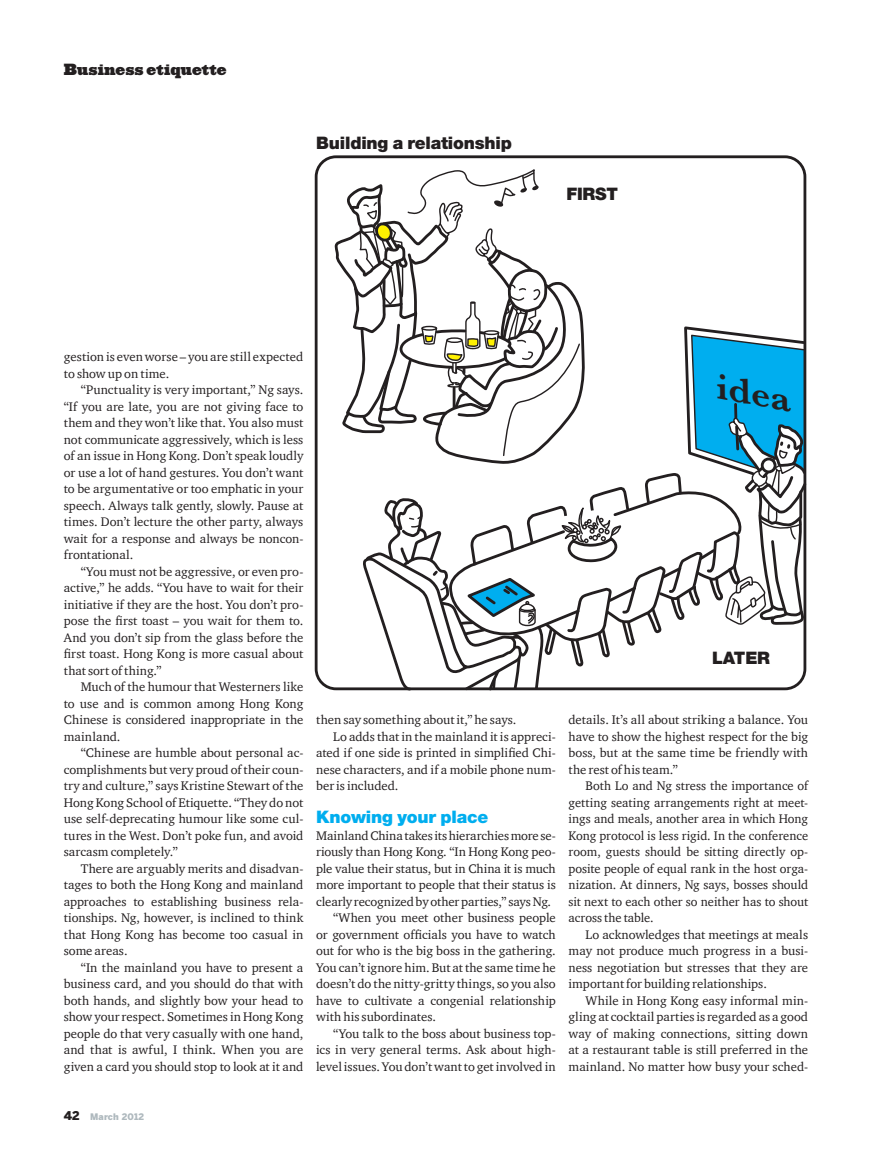
<style>
.page{position:relative;width:872px;height:1170px;background:#fff}
.page>*{position:absolute;margin:0;border:0;box-sizing:border-box;transform-origin:0 0}
.t1{font:italic 700 36.15px "M Sung HK";color:#231f20;scale:1.06 1}
.Subhead{font:900 17.25px "Helvetica Neue";letter-spacing:-.01em;color:#231f20}
.Subhead-2{font:900 17.25px "Helvetica Neue";letter-spacing:-.01em;color:#00aeef}
.APlus_Strap_SideBar{font:900 15px "Ziggurat";letter-spacing:.01em;color:#231f20}
.Copy_-_Indent{font:12.75px/16.5px "ITC Charter Com";color:#231f20;text-align:justify}
.t2{font:900 9px "Benton Sans";letter-spacing:.02em;color:#afb9be}
.s1{font-size:12px;color:#231f20}
</style>
<div class="page">
<svg style="left:334px;top:167px;width:473px;height:524px"></svg>
<p class="APlus_Strap_SideBar" style="left:64px;top:57px;width:164px">Business etiquette</p>
<p class="Subhead" style="left:316px;top:132px;width:197px">Building a relationship</p>
<p class="Subhead" style="left:566px;top:183px;width:53px">FIRST</p>
<p class="Copy_-_Indent" style="left:64px;top:348px;width:241px">gestion is even worse – you are still expected to show up on time.</p>
<p class="Copy_-_Indent" style="left:64px;top:381px;width:241px;text-indent:17px">“Punctuality is very important,” Ng says. “If you are late, you are not giving face to them and they won’t like that. You also must not communicate aggressively, which is less of an issue in Hong Kong. Don’t speak loudly or use a lot of hand gestures. You don’t want to be argumentative or too emphatic in your speech. Always talk gently, slowly. Pause at times. Don’t lecture the other party, always wait for a response and always be noncon&shy;frontational.</p>
<p class="Copy_-_Indent" style="left:64px;top:562px;width:241px;text-indent:17px">“You must not be aggressive, or even pro&shy;active,” he adds. “You have to wait for their initiative if they are the host. You don’t pro&shy;pose the first toast – you wait for them to.<br>And you don’t sip from the glass before the first toast. Hong Kong is more casual about that sort of thing.”</p>
<p class="Copy_-_Indent" style="left:64px;top:678px;width:241px;text-indent:17px">Much of the humour that Westerners like to use and is common among Hong Kong Chinese is considered inappropriate in the mainland.</p>
<p class="Copy_-_Indent" style="left:64px;top:744px;width:241px;text-indent:17px">“Chinese are humble about personal ac&shy;complishments but very proud of their coun&shy;try and culture,” says Kristine Stewart of the Hong Kong School of Etiquette. “They do not use self-deprecating humour like some cul&shy;tures in the West. Don’t poke fun, and avoid sarcasm completely.”</p>
<p class="Copy_-_Indent" style="left:64px;top:859px;width:241px;text-indent:17px">There are arguably merits and disadvan&shy;tages to both the Hong Kong and mainland approaches to establishing business rela&shy;tionships. Ng, however, is inclined to think that Hong Kong has become too casual in some areas.</p>
<p class="Copy_-_Indent" style="left:64px;top:958px;width:241px;text-indent:17px">“In the mainland you have to present a business card, and you should do that with both hands, and slightly bow your head to show your respect. Sometimes in Hong Kong people do that very casually with one hand, and that is awful, I think. When you are given a card you should stop to look at it and</p>
<p class="Copy_-_Indent" style="left:316px;top:711px;width:202px">then say something about it,” he says.</p>
<p class="Copy_-_Indent" style="left:316px;top:727px;width:241px;text-indent:17px">Lo adds that in the mainland it is appreci&shy;ated if one side is printed in simplified Chi&shy;nese characters, and if a mobile phone num&shy;ber is included.</p>
<p class="Subhead-2" style="left:316px;top:806px;width:174px">Knowing your place</p>
<p class="Copy_-_Indent" style="left:316px;top:826px;width:241px">Mainland China takes its hierarchies more se&shy;riously than Hong Kong. “In Hong Kong peo&shy;ple value their status, but in China it is much more important to people that their status is clearly recognized by other parties,” says Ng.</p>
<p class="Copy_-_Indent" style="left:316px;top:909px;width:241px;text-indent:17px">“When you meet other business people or government officials you have to watch out for who is the big boss in the gathering.<br>You can’t ignore him. But at the same time he doesn’t do the nitty-gritty things, so you also have to cultivate a congenial relationship with his subordinates.</p>
<p class="Copy_-_Indent" style="left:316px;top:1024px;width:241px;text-indent:17px">“You talk to the boss about business top&shy;ics in very general terms. Ask about high&shy;level issues. You don’t want to get involved in</p>
<p class="t1" style="left:724px;top:359px;width:73px;rotate:11deg">idea</p>
<p class="Subhead" style="left:712px;top:647px;width:59px">LATER</p>
<p class="Copy_-_Indent" style="left:568px;top:711px;width:241px">details. It’s all about striking a balance. You have to show the highest respect for the big boss, but at the same time be friendly with the rest of his team.”</p>
<p class="Copy_-_Indent" style="left:568px;top:777px;width:241px;text-indent:17px">Both Lo and Ng stress the importance of getting seating arrangements right at meet&shy;ings and meals, another area in which Hong Kong protocol is less rigid. In the conference room, guests should be sitting directly op&shy;posite people of equal rank in the host orga&shy;nization. At dinners, Ng says, bosses should sit next to each other so neither has to shout across the table.</p>
<p class="Copy_-_Indent" style="left:568px;top:925px;width:241px;text-indent:17px">Lo acknowledges that meetings at meals may not produce much progress in a busi&shy;ness negotiation but stresses that they are important for building relationships.</p>
<p class="Copy_-_Indent" style="left:568px;top:991px;width:241px;text-indent:17px">While in Hong Kong easy informal min&shy;gling at cocktail parties is regarded as a good way of making connections, sitting down at a restaurant table is still preferred in the mainland. No matter how busy your sched-</p>
<p class="t2" style="left:64px;top:1111px;width:82px"><span class="s1">42</span> March 2012</p>
</div>
